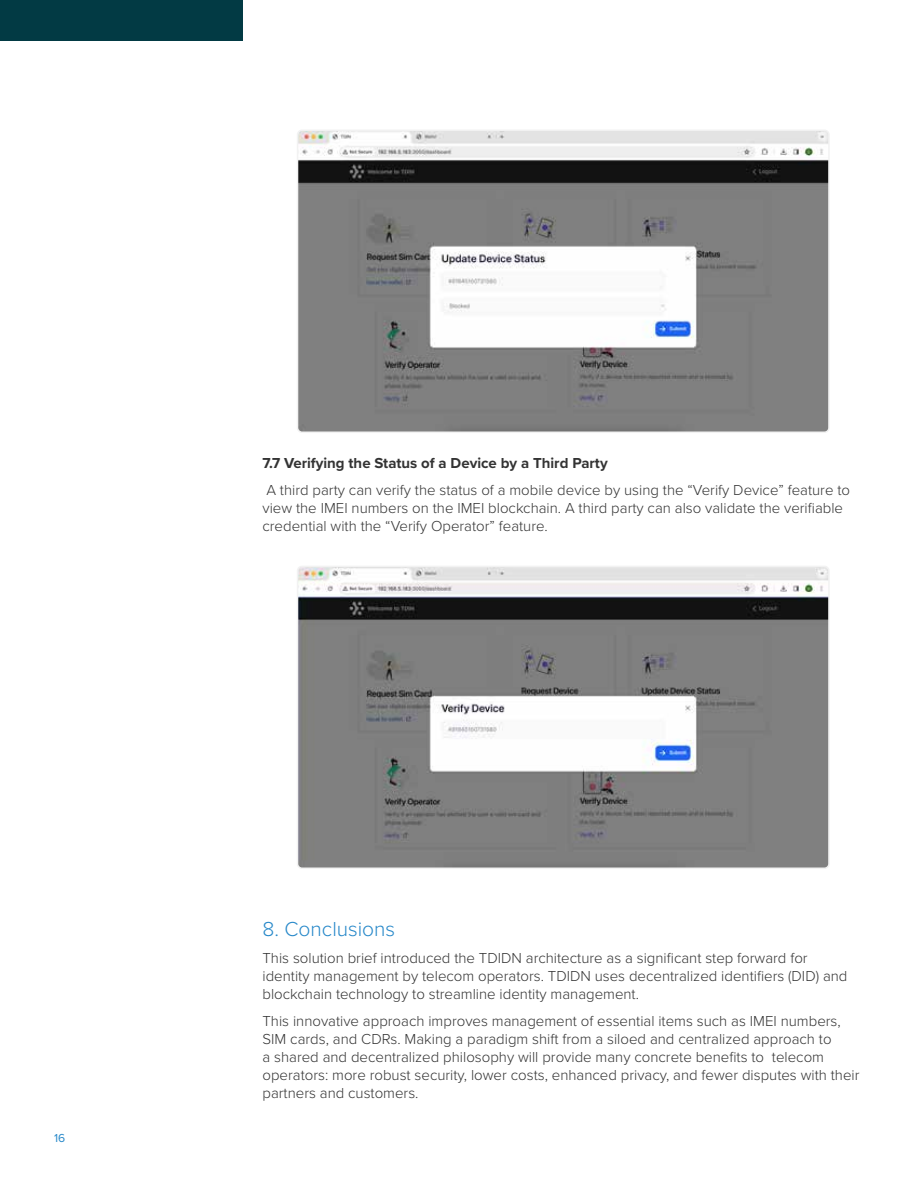
<style>
.page{position:relative;width:918px;height:1188px;background:#fff}
.page>*{position:absolute;margin:0;border:0;box-sizing:border-box;transform-origin:0 0}
.t1{font:300 21px "Proxima Nova";color:#2788c9}
.t2{font:300 15px/18px "Proxima Nova";color:#333}
.t3{font:700 15px "Proxima Nova";color:#333}
.t4{font:12px "Proxima Nova";color:#2788c9}
</style>
<div class="page">
<div style="left:0;top:0;width:243px;height:40px;background:#023a44"></div>
<img style="left:300px;top:132px;width:527px;height:298px">
<div style="left:297px;top:129px;width:533px;height:304px;border:2px solid #f2f2f2;border-radius:4px"></div>
<img style="left:300px;top:569px;width:527px;height:297px">
<div style="left:297px;top:566px;width:533px;height:303px;border:2px solid #f2f2f2;border-radius:4px"></div>
<p class="t4" style="left:54px;top:1129px;width:13px">16</p>
<p class="t3" style="left:262px;top:452px;width:347px">7.7 Verifying the Status of a Device by a Third Party</p>
<p class="t2" style="left:262px;top:480px;width:589px">A third party can verify the status of a mobile device by using the “Verify Device” feature to view the IMEI numbers on the IMEI blockchain. A third party can also validate the verifiable credential with the “Verify Operator” feature.</p>
<h1 class="t1" style="left:262px;top:913px;width:134px">8. Conclusions</h1>
<p class="t2" style="left:262px;top:948px;width:586px">This solution brief introduced the TDIDN architecture as a significant step forward for identity management by telecom operators. TDIDN uses decentralized identifiers (DID) and blockchain technology to streamline identity management.</p>
<p class="t2" style="left:262px;top:1011px;width:599px">This innovative approach improves management of essential items such as IMEI numbers, SIM cards, and CDRs. Making a paradigm shift from a siloed and centralized approach to<br>a shared and decentralized philosophy will provide many concrete benefits to telecom operators: more robust security, lower costs, enhanced privacy, and fewer disputes with their partners and customers.</p>
</div>
